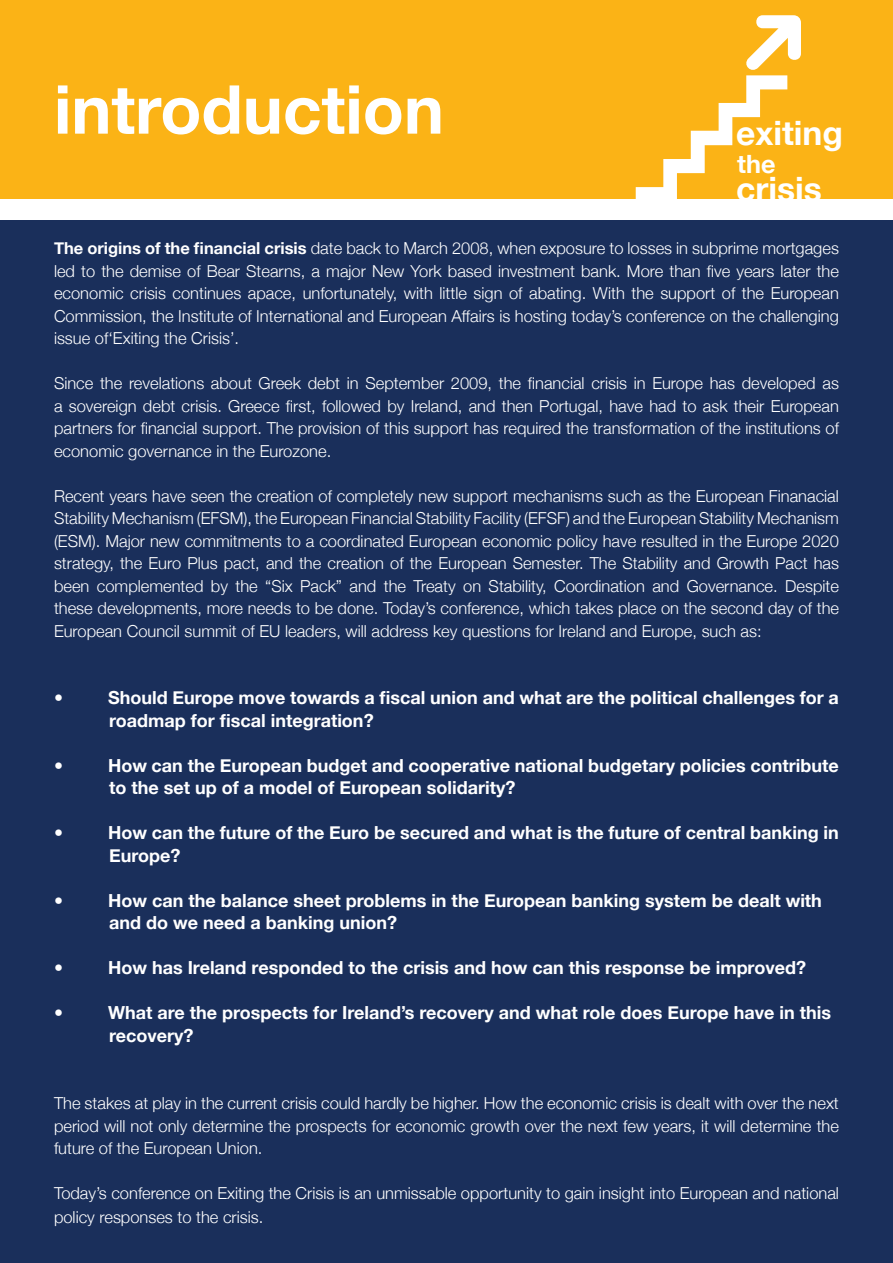
<style>
.page{position:relative;width:893px;height:1263px;background:#1a2f5b}
.page>*{position:absolute;margin:0;border:0;box-sizing:border-box;transform-origin:0 0}
.t1{font:700 67.5px "Helvetica Neue";color:#fff}
.t2{font:700 33.6px "Helvetica Neue";color:#fff}
.t3{font:700 25.2px "Helvetica Neue";color:#fff}
.t4{font:700 18px "Helvetica Neue";color:#fff}
.t5{font:300 16.5px/22.5px "Helvetica Neue";color:#fff;text-align:justify}
.s1{font-weight:700}
</style>
<div class="page">
<div style="left:0;top:0;width:893px;height:210px;background:#fbb316"></div>
<div style="left:0;top:200px;width:893px;height:20px;background:#fff"></div>
<svg style="left:636px;top:15px;width:165px;height:185px"></svg>
<p class="t1" style="left:54px;top:49px;width:391px">introduction</p>
<h2 class="t2" style="left:736px;top:102px;width:108px">exiting</h2>
<h3 class="t3" style="left:737px;top:141px;width:40px">the</h3>
<h2 class="t2" style="left:736px;top:159px;width:87px">crisis</h2>
<p class="t5" style="left:54px;top:236px;width:787px"><span class="s1">The origins of the financial crisis</span> date back to March 2008, when exposure to losses in subprime mortgages led to the demise of Bear Stearns, a major New York based investment bank. More than five years later the economic crisis continues apace, unfortunately, with little sign of abating. With the support of the European Commission, the Institute of International and European Affairs is hosting today’s conference on the challenging</p>
<p class="t5" style="left:54px;top:326px;width:187px">issue of‘Exiting the Crisis’.</p>
<p class="t5" style="left:54px;top:371px;width:787px">Since the revelations about Greek debt in September 2009, the financial crisis in Europe has developed as a sovereign debt crisis. Greece first, followed by Ireland, and then Portugal, have had to ask their European partners for financial support. The provision of this support has required the transformation of the institutions of economic governance in the Eurozone.</p>
<p class="t5" style="left:54px;top:484px;width:787px">Recent years have seen the creation of completely new support mechanisms such as the European Finanacial Stability Mechanism (EFSM), the European Financial Stability Facility (EFSF) and the European Stability Mechanism (ESM). Major new commitments to a coordinated European economic policy have resulted in the Europe 2020 strategy, the Euro Plus pact, and the creation of the European Semester. The Stability and Growth Pact has been complemented by the “Six Pack” and the Treaty on Stability, Coordination and Governance. Despite these developments, more needs to be done. Today’s conference, which takes place on the second day of the European Council summit of EU leaders, will address key questions for Ireland and Europe, such as:</p>
<p class="t4" style="left:54px;top:681px;width:11px">•</p>
<p class="t4" style="left:108px;top:681px;width:732px">Should Europe move towards a fiscal union and what are the political challenges for a</p>
<p class="t4" style="left:109px;top:704px;width:266px">roadmap for fiscal integration?</p>
<p class="t4" style="left:54px;top:749px;width:11px">•</p>
<p class="t4" style="left:108px;top:749px;width:732px">How can the European budget and cooperative national budgetary policies contribute</p>
<p class="t4" style="left:109px;top:771px;width:408px">to the set up of a model of European solidarity?</p>
<p class="t4" style="left:54px;top:816px;width:11px">•</p>
<p class="t4" style="left:108px;top:816px;width:732px">How can the future of the Euro be secured and what is the future of central banking in</p>
<p class="t4" style="left:109px;top:839px;width:73px">Europe?</p>
<p class="t4" style="left:54px;top:884px;width:11px">•</p>
<p class="t4" style="left:108px;top:884px;width:715px">How can the balance sheet problems in the European banking system be dealt with</p>
<p class="t4" style="left:109px;top:906px;width:290px">and do we need a banking union?</p>
<p class="t4" style="left:54px;top:951px;width:11px">•</p>
<p class="t4" style="left:108px;top:951px;width:699px">How has Ireland responded to the crisis and how can this response be improved?</p>
<p class="t4" style="left:54px;top:996px;width:11px">•</p>
<p class="t4" style="left:108px;top:996px;width:725px">What are the prospects for Ireland’s recovery and what role does Europe have in this</p>
<p class="t4" style="left:109px;top:1019px;width:86px">recovery?</p>
<p class="t5" style="left:54px;top:1091px;width:786px">The stakes at play in the current crisis could hardly be higher. How the economic crisis is dealt with over the next period will not only determine the prospects for economic growth over the next few years, it will determine the future of the European Union.</p>
<p class="t5" style="left:54px;top:1180px;width:786px;line-height:24px">Today’s conference on Exiting the Crisis is an unmissable opportunity to gain insight into European and national policy responses to the crisis.</p>
</div>
